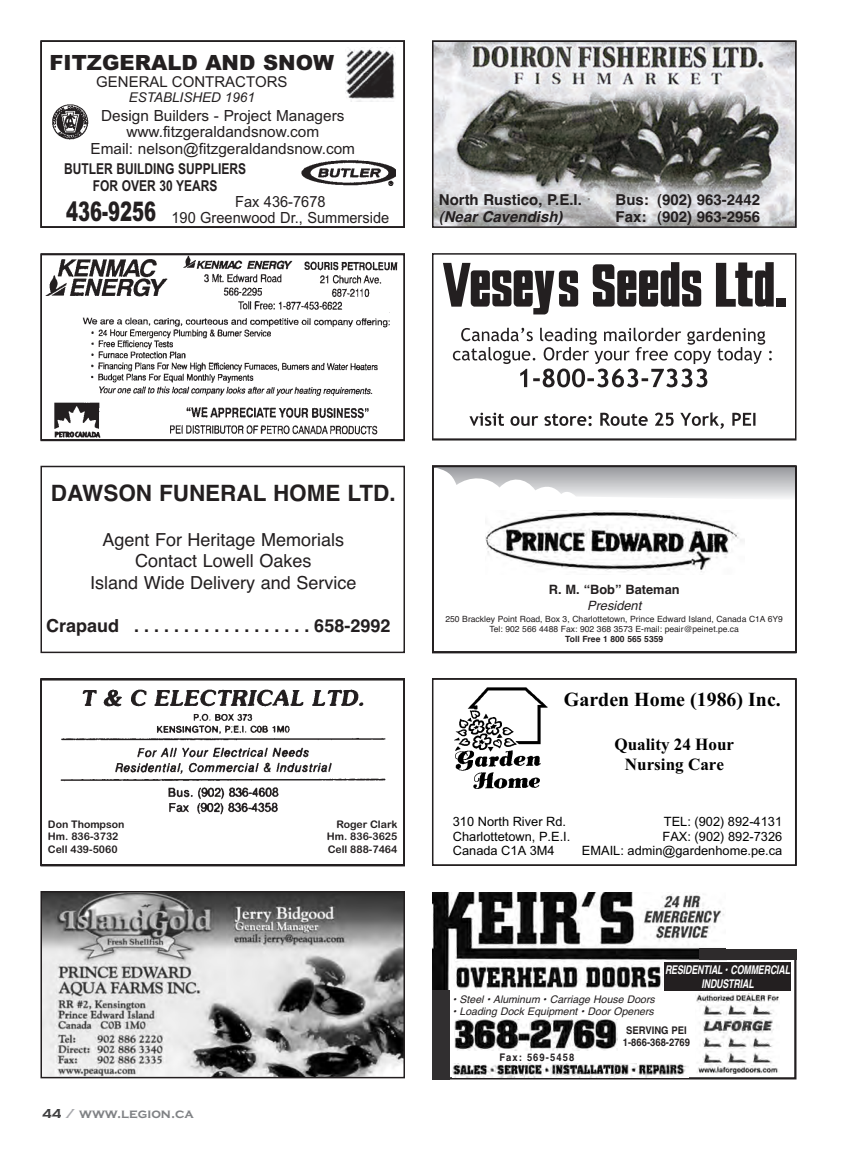
<style>
.page{position:relative;width:864px;height:1161px;background:#fff}
.page>*{position:absolute;margin:0;border:0;box-sizing:border-box;transform-origin:0 0}
.t1{font:900 27px "Arial";color:#231f20;scale:.67 1}
.t2{font:700 22.5px "Helvetica";color:#231f20}
.t3{font:900 21px "Arial";color:#231f20}
.t4{font:700 19.95px "Times New Roman";color:#000}
.t5{font:18px/21.6px "Helvetica";color:#231f20;text-align:center}
.t6{font:700 18px "Helvetica";color:#231f20}
.t7{font:700 17.1px/20px "Times New Roman";color:#000;text-align:center}
.t8{font:15.3px/16.8px "Arial";color:#231f20;text-align:center}
.t9{font:15.3px/16.8px "Arial";color:#231f20;text-align:center;scale:.95 1}
.t10{font:700 15px/16.5px "Helvetica";color:#231f20}
.t11{font:700 15px/16.8px "Arial";color:#231f20;text-align:center;scale:.8 1}
.t12{font:15px "Arial";color:#231f20}
.t13{font:italic 700 15px "Helvetica";color:#231f20}
.t14{font:700 13.5px "Copperplate Gothic";color:#808285}
.t15{font:italic 13.5px "Arial";color:#231f20}
.t16{font:12.9px/14.9px "Arial";color:#000}
.t17{font:700 12.9px "Helvetica";color:#231f20}
.t18{font:italic 12.9px "Helvetica";color:#231f20}
.t19{font:italic 700 12px/14.4px "Helvetica";letter-spacing:-.015em;color:#fff;text-align:center;scale:.74 1}
.t20{font:10.5px/12.6px "Arial Rounded MT Bold";color:#231f20}
.t21{font:italic 10.5px "Helvetica";color:#231f20}
.t22{font:700 10.5px/12.6px "Helvetica";color:#231f20;text-align:center;scale:.9 1}
.t23{font:700 10.5px "Helvetica";letter-spacing:.11em;color:#231f20;scale:.9 1}
.t24{font:8.55px/10.2px "Helvetica";color:#231f20;text-align:center}
.t25{font:700 8.55px "Helvetica";color:#231f20}
.s1{color:#3e3e3f}
.s2{color:#a8a9ad}
</style>
<div class="page">
<div style="left:40px;top:466px;width:365px;height:187px;border:2px solid #231f20"></div>
<div style="left:776px;top:298px;width:10px;height:8px;background:#231f20"></div>
<svg style="left:443px;top:263px;width:135px;height:51px"></svg>
<svg style="left:593px;top:262px;width:108px;height:45px"></svg>
<svg style="left:716px;top:262px;width:58px;height:45px"></svg>
<svg style="left:469px;top:413px;width:35px;height:13px"></svg>
<svg style="left:510px;top:416px;width:28px;height:10px"></svg>
<svg style="left:544px;top:414px;width:48px;height:12px"></svg>
<svg style="left:600px;top:413px;width:48px;height:13px"></svg>
<svg style="left:655px;top:413px;width:19px;height:13px"></svg>
<svg style="left:680px;top:412px;width:44px;height:17px"></svg>
<svg style="left:732px;top:413px;width:24px;height:13px"></svg>
<svg style="left:453px;top:328px;width:319px;height:59px"></svg>
<div style="left:432px;top:253px;width:364px;height:188px;border:2px solid #231f20"></div>
<img style="left:43px;top:894px;width:359px;height:181px">
<div style="left:40px;top:891px;width:365px;height:187px;border:2px solid #231f20"></div>
<div style="left:40px;top:40px;width:365px;height:188px;border:2px solid #231f20"></div>
<img style="left:346px;top:47px;width:50px;height:54px">
<img style="left:301px;top:160px;width:94px;height:26px">
<img style="left:52px;top:104px;width:36px;height:36px">
<img style="left:435px;top:43px;width:358px;height:182px">
<div style="left:432px;top:40px;width:364px;height:188px;border:2px solid #231f20"></div>
<img style="left:45px;top:257px;width:353px;height:181px">
<div style="left:40px;top:254px;width:365px;height:187px;border:2px solid #231f20"></div>
<img style="left:440px;top:469px;width:353px;height:29px">
<div style="left:432px;top:466px;width:364px;height:187px;border:2px solid #231f20"></div>
<img style="left:486px;top:512px;width:257px;height:60px">
<img style="left:60px;top:689px;width:326px;height:126px">
<div style="left:40px;top:679px;width:365px;height:187px;border:2px solid #231f20"></div>
<img style="left:454px;top:687px;width:94px;height:102px">
<div style="left:432px;top:678px;width:364px;height:188px;border:2px solid #231f20"></div>
<img style="left:432px;top:892px;width:294px;height:98px">
<div style="left:699px;top:948px;width:97px;height:12px;background:#2e2b2c"></div>
<div style="left:432px;top:990px;width:17px;height:90px;background:#312f30"></div>
<div style="left:664px;top:963px;width:127px;height:28px;background:#231f20"></div>
<img style="left:696px;top:993px;width:83px;height:81px">
<img style="left:454px;top:1019px;width:164px;height:31px">
<img style="left:453px;top:1064px;width:234px;height:13px">
<h3 class="t3" style="left:50px;top:55px;width:286px">FITZGERALD AND SNOW</h3>
<h3 class="t12" style="left:96px;top:73px;width:193px">GENERAL CONTRACTORS</h3>
<h3 class="t15" style="left:129px;top:89px;width:128px">ESTABLISHED 1961</h3>
<h3 class="t8" style="left:91px;top:107px;width:266px">Design Builders - Project Managers www.fitzgeraldandsnow.com<br>Email: nelson@fitzgeraldandsnow.com</h3>
<h3 class="t11" style="left:64px;top:160px;width:229px">BUTLER BUILDING SUPPLIERS<br>FOR OVER 30 YEARS</h3>
<h1 class="t1" style="left:66px;top:202px;width:136px">436-9256</h1>
<h3 class="t9" style="left:171px;top:193px;width:231px">Fax 436-7678<br>190 Greenwood Dr., Summerside</h3>
<h3 class="t10" style="left:439px;top:192px;width:145px">North Rustico, P.E.I.</h3>
<h3 class="t13" style="left:439px;top:208px;width:125px">(Near Cavendish)</h3>
<h3 class="t10" style="left:616px;top:192px;width:146px">Bus: (902) 963-2442<br>Fax: (902) 963-2956</h3>
<h2 class="t2" style="left:51px;top:480px;width:346px">DAWSON FUNERAL HOME LTD.</h2>
<h3 class="t5" style="left:90px;top:529px;width:268px">Agent For Heritage Memorials<br>Contact Lowell Oakes<br>Island Wide Delivery and Service</h3>
<h3 class="t6" style="left:46px;top:616px;width:346px">Crapaud . . . . . . . . . . . . . . . . . . 658-2992</h3>
<p class="t20" style="left:48px;top:818px;width:78px">Don Thompson<br>Hm. 836-3732<br>Cell 439-5060</p>
<p class="t20" style="left:327px;top:818px;width:72px;text-align:justify;text-indent:10px">Roger Clark Hm. 836-3625<br>Cell 888-7464</p>
<h3 class="t14" style="left:42px;top:1105px;width:153px"><span class="s1">44</span> <span class="s2">/</span> www.legion.ca</h3>
<h3 class="t17" style="left:549px;top:582px;width:132px">R. M. “Bob” Bateman</h3>
<h3 class="t18" style="left:587px;top:598px;width:56px">President</h3>
<p class="t24" style="left:445px;top:614px;width:339px">250 Brackley Point Road, Box 3, Charlottetown, Prince Edward Island, Canada C1A 6Y9<br>Tel: 902 566 4488 Fax: 902 368 3573 E-mail: peair@peinet.pe.ca</p>
<p class="t25" style="left:565px;top:635px;width:100px">Toll Free 1 800 565 5359</p>
<h3 class="t4" style="left:564px;top:687px;width:218px">Garden Home (1986) Inc.</h3>
<h3 class="t7" style="left:615px;top:734px;width:121px">Quality 24 Hour<br>Nursing Care</h3>
<h3 class="t16" style="left:453px;top:814px;width:119px">310 North River Rd.<br>Charlottetown, P.E.I.<br>Canada C1A 3M4</h3>
<h3 class="t16" style="left:582px;top:814px;width:202px;text-align:right">TEL: (902) 892-4131<br>FAX: (902) 892-7326<br>EMAIL: admin@gardenhome.pe.ca</h3>
<h3 class="t19" style="left:665px;top:963px;width:171px">RESIDENTIAL • COMMERCIAL<br>INDUSTRIAL</h3>
<p class="t21" style="left:453px;top:993px;width:204px">• Steel • Aluminum • Carriage House Doors</p>
<p class="t21" style="left:453px;top:1006px;width:203px">• Loading Dock Equipment • Door Openers</p>
<p class="t22" style="left:623px;top:1024px;width:76px">SERVING PEI<br>1-866-368-2769</p>
<p class="t23" style="left:499px;top:1051px;width:85px">Fax: 569-5458</p>
</div>
